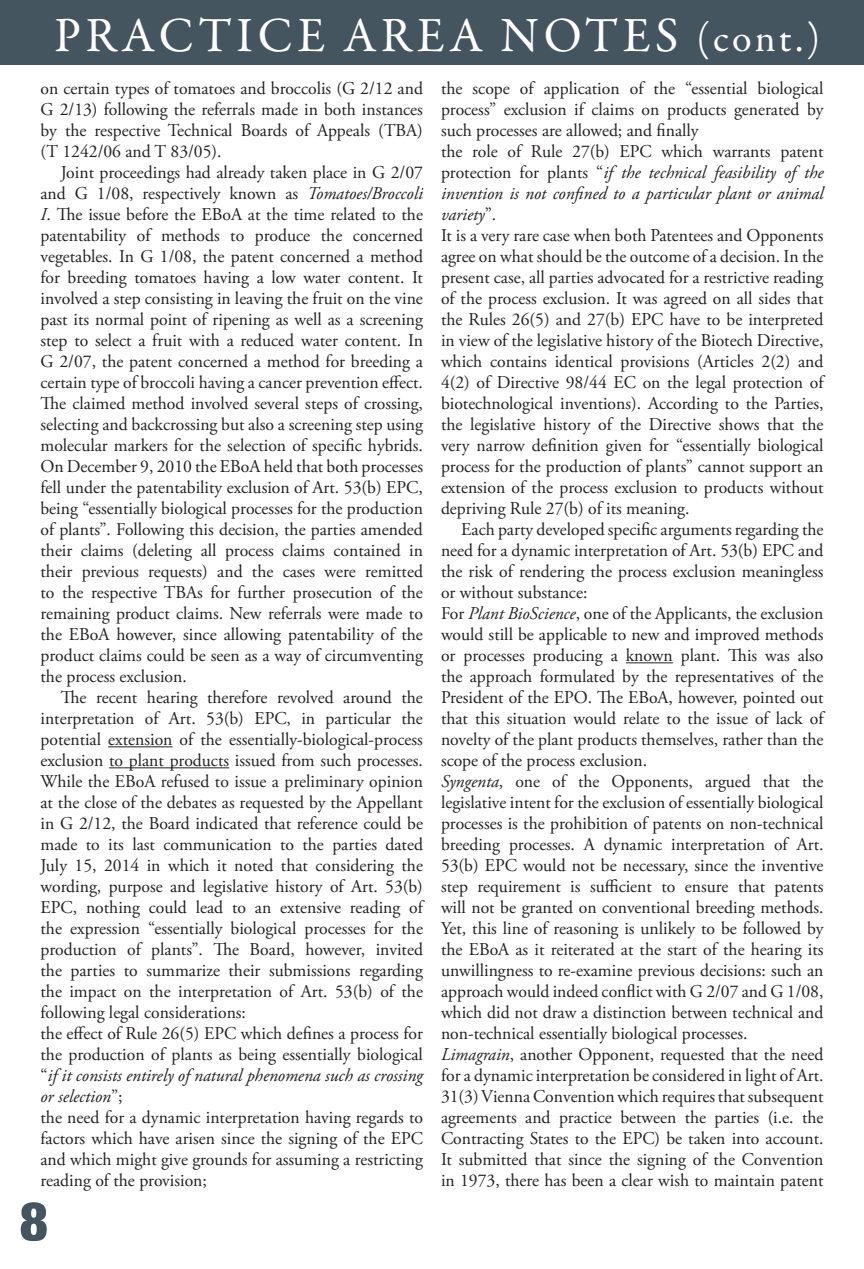
<style>
.page{position:relative;width:864px;height:1269px;background:#fff}
.page>*{position:absolute;margin:0;border:0;box-sizing:border-box;transform-origin:0 0}
.t1{font:900 condensed 54px "Helvetica Neue";color:#45555f}
.t2{font:49.5px "Garamond Premr Pro";letter-spacing:.09em;color:#fff}
.QE_-_Main_Article_St{font:18px/21px "Adobe Garamond Pro";color:#231f20;text-align:justify}
.QE_-_Main_Article_St-2{font:italic 18px/21px "Adobe Garamond Pro";color:#231f20;text-align:justify}
.s1{font-size:40.5px}
.s2{font-style:italic}
.s3{font-style:normal}
</style>
<div class="page">
<div style="left:0;top:0;width:864px;height:64px;background:#45555f"></div>
<hr style="left:108px;top:746px;width:65px;height:1px;background:#231f20">
<hr style="left:109px;top:767px;width:120px;height:1px;background:#231f20">
<hr style="left:626px;top:662px;width:47px;height:1px;background:#231f20">
<p class="t2" style="left:54px;top:5px;width:768px">PRACTICE AREA NOTES <span class="s1">(cont.)</span></p>
<p class="QE_-_Main_Article_St" style="left:40px;top:78px;width:384px">on certain types of tomatoes and broccolis (G 2/12 and G 2/13) following the referrals made in both instances by the respective Technical Boards of Appeals (TBA) (T 1242/06 and T 83/05).</p>
<p class="QE_-_Main_Article_St" style="left:40px;top:162px;width:384px;text-indent:20px">Joint proceedings had already taken place in G 2/07 and G 1/08, respectively known as <span class="s2">Tomatoes/Broccoli I</span>. The issue before the EBoA at the time related to the patentability of methods to produce the concerned vegetables. In G 1/08, the patent concerned a method for breeding tomatoes having a low water content. It involved a step consisting in leaving the fruit on the vine past its normal point of ripening as well as a screening step to select a fruit with a reduced water content. In G 2/07, the patent concerned a method for breeding a certain type of broccoli having a cancer prevention effect.<br>The claimed method involved several steps of crossing, selecting and backcrossing but also a screening step using molecular markers for the selection of specific hybrids.<br>On December 9, 2010 the EBoA held that both processes fell under the patentability exclusion of Art. 53(b) EPC, being “essentially biological processes for the production of plants”. Following this decision, the parties amended their claims (deleting all process claims contained in their previous requests) and the cases were remitted to the respective TBAs for further prosecution of the remaining product claims. New referrals were made to the EBoA however, since allowing patentability of the product claims could be seen as a way of circumventing the process exclusion.</p>
<p class="QE_-_Main_Article_St" style="left:40px;top:687px;width:384px;text-indent:20px">The recent hearing therefore revolved around the interpretation of Art. 53(b) EPC, in particular the potential extension of the essentially-biological-process exclusion to plant products issued from such processes.<br>While the EBoA refused to issue a preliminary opinion at the close of the debates as requested by the Appellant in G 2/12, the Board indicated that reference could be made to its last communication to the parties dated July 15, 2014 in which it noted that considering the wording, purpose and legislative history of Art. 53(b)<br>EPC, nothing could lead to an extensive reading of the expression “essentially biological processes for the production of plants”. The Board, however, invited the parties to summarize their submissions regarding the impact on the interpretation of Art. 53(b) of the following legal considerations:</p>
<p class="QE_-_Main_Article_St" style="left:40px;top:1023px;width:384px">the effect of Rule 26(5) EPC which defines a process for the production of plants as being essentially biological “<span class="s2">if it consists entirely of natural phenomena such as crossing or selection</span>”;</p>
<p class="QE_-_Main_Article_St" style="left:40px;top:1107px;width:384px">the need for a dynamic interpretation having regards to factors which have arisen since the signing of the EPC and which might give grounds for assuming a restricting reading of the provision;</p>
<p class="t1" style="left:20px;top:1188px;width:30px">8</p>
<p class="QE_-_Main_Article_St" style="left:441px;top:78px;width:384px">the scope of application of the “essential biological process” exclusion if claims on products generated by such processes are allowed; and finally</p>
<p class="QE_-_Main_Article_St-2" style="left:441px;top:141px;width:384px"><span class="s3">the role of Rule 27(b) EPC which warrants patent protection for plants “</span>if the technical feasibility of the invention is not confined to a particular plant or animal variety<span class="s3">”.</span></p>
<p class="QE_-_Main_Article_St" style="left:441px;top:225px;width:384px">It is a very rare case when both Patentees and Opponents agree on what should be the outcome of a decision. In the present case, all parties advocated for a restrictive reading of the process exclusion. It was agreed on all sides that the Rules 26(5) and 27(b) EPC have to be interpreted in view of the legislative history of the Biotech Directive, which contains identical provisions (Articles 2(2) and 4(2) of Directive 98/44 EC on the legal protection of biotechnological inventions). According to the Parties, the legislative history of the Directive shows that the very narrow definition given for “essentially biological process for the production of plants” cannot support an extension of the process exclusion to products without depriving Rule 27(b) of its meaning.</p>
<p class="QE_-_Main_Article_St" style="left:441px;top:519px;width:384px;text-indent:20px">Each party developed specific arguments regarding the need for a dynamic interpretation of Art. 53(b) EPC and the risk of rendering the process exclusion meaningless or without substance:</p>
<p class="QE_-_Main_Article_St" style="left:441px;top:603px;width:384px">For <span class="s2">Plant BioScience</span>, one of the Applicants, the exclusion would still be applicable to new and improved methods or processes producing a known plant. This was also the approach formulated by the representatives of the President of the EPO. The EBoA, however, pointed out that this situation would relate to the issue of lack of novelty of the plant products themselves, rather than the scope of the process exclusion.</p>
<p class="QE_-_Main_Article_St" style="left:441px;top:771px;width:384px"><span class="s2">Syngenta</span>, one of the Opponents, argued that the legislative intent for the exclusion of essentially biological processes is the prohibition of patents on non-technical breeding processes. A dynamic interpretation of Art.<br>53(b) EPC would not be necessary, since the inventive step requirement is sufficient to ensure that patents will not be granted on conventional breeding methods.<br>Yet, this line of reasoning is unlikely to be followed by the EBoA as it reiterated at the start of the hearing its unwillingness to re-examine previous decisions: such an approach would indeed conflict with G 2/07 and G 1/08, which did not draw a distinction between technical and non-technical essentially biological processes.</p>
<p class="QE_-_Main_Article_St" style="left:441px;top:1044px;width:384px"><span class="s2">Limagrain</span>, another Opponent, requested that the need for a dynamic interpretation be considered in light of Art.<br>31(3) Vienna Convention which requires that subsequent agreements and practice between the parties (i.e. the Contracting States to the EPC) be taken into account.<br>It submitted that since the signing of the Convention in 1973, there has been a clear wish to maintain patent</p>
</div>
